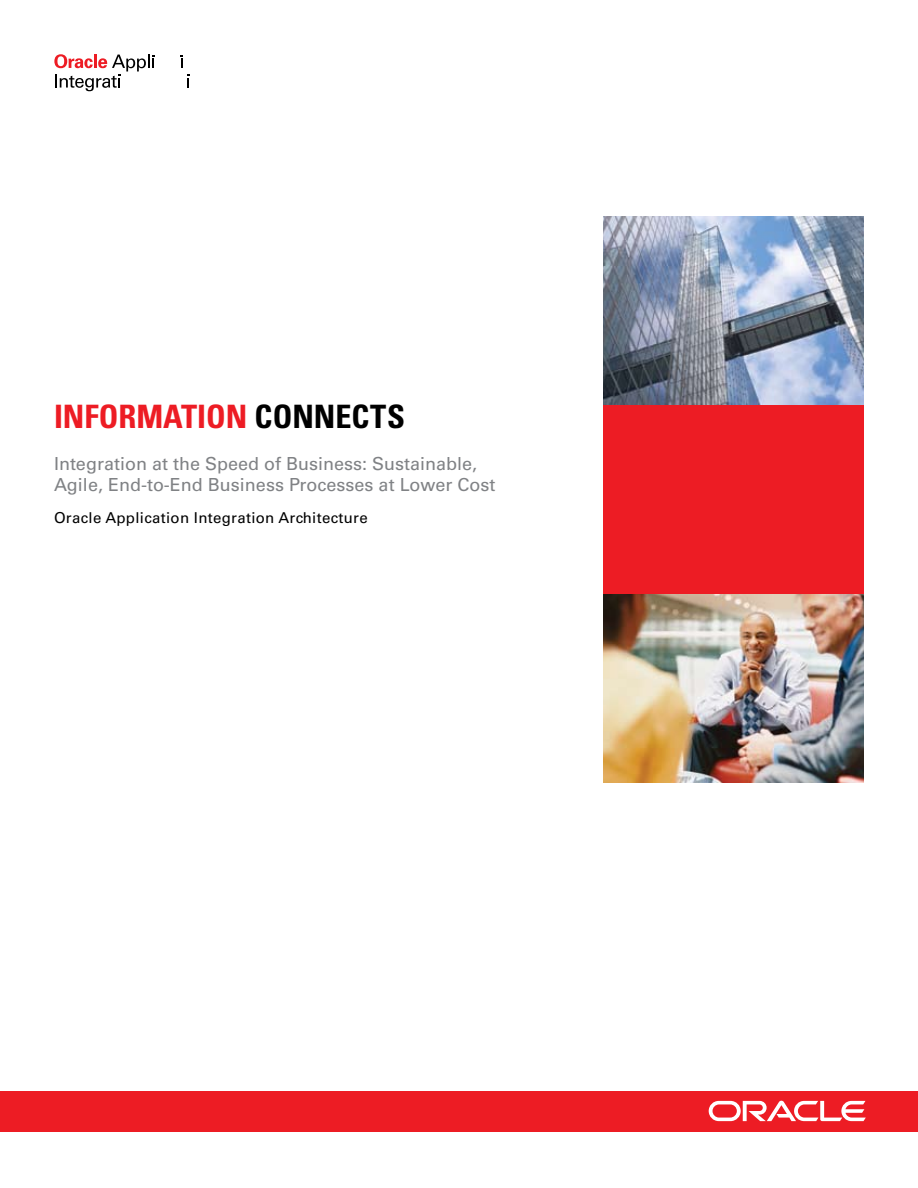
<style>
.page{position:relative;width:918px;height:1188px;background:#fff}
.page>*{position:absolute;margin:0;border:0;box-sizing:border-box;transform-origin:0 0}
.t1{font:700 condensed 32.25px "Univers LT Std";color:#ed1c24}
.t2{font:18px/21px "Univers LT Std";color:#808285}
.t3{font:15px "Univers LT Std";letter-spacing:.02em;color:#000}
.s1{color:#000}
</style>
<div class="page">
<img style="left:603px;top:216px;width:261px;height:189px">
<div style="left:603px;top:405px;width:261px;height:189px;background:#ed1c24"></div>
<img style="left:603px;top:594px;width:261px;height:189px">
<div style="left:0;top:1091px;width:918px;height:40px;background:#ed1c24"></div>
<svg style="left:709px;top:1101px;width:157px;height:20px"></svg>
<svg style="left:181px;top:55px;width:2px;height:13px"></svg>
<svg style="left:187px;top:74px;width:2px;height:14px"></svg>
<svg style="left:54px;top:54px;width:100px;height:37px"></svg>
<h1 class="t1" style="left:54px;top:397px;width:353px">INFORMATION <span class="s1">CONNECTS</span></h1>
<p class="t2" style="left:54px;top:453px;width:443px">Integration at the Speed of Business: Sustainable,<br>Agile, End-to-End Business Processes at Lower Cost</p>
<p class="t3" style="left:54px;top:509px;width:315px">Oracle Application Integration Architecture</p>
</div>
